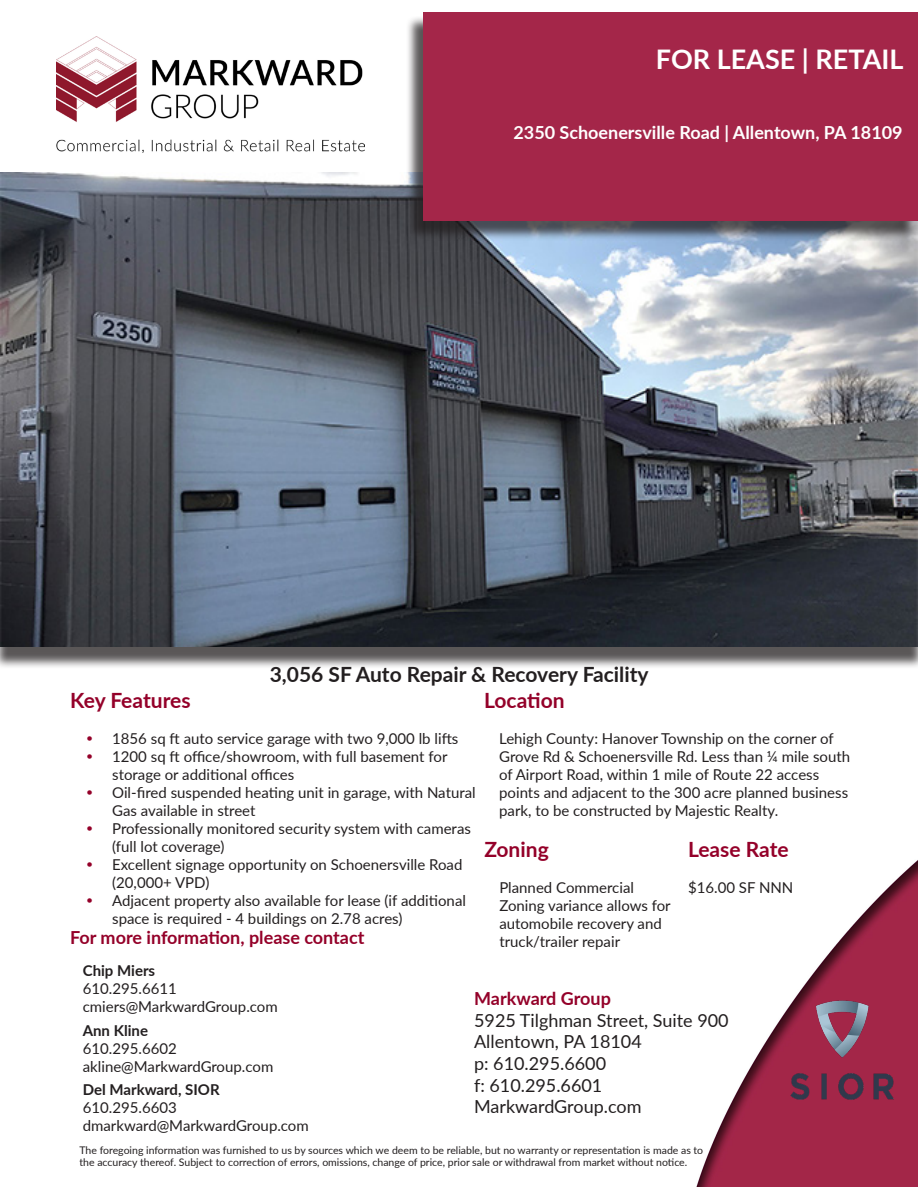
<style>
.page{position:relative;width:918px;height:1188px;background:#fff}
.page>*{position:absolute;margin:0;border:0;box-sizing:border-box;transform-origin:0 0}
.t1{font:700 27px "Lato";color:#fff}
.t2{font:700 21px "Lato";color:#940029}
.t3{font:700 21px "Lato";color:#231f20}
.t4{font:18px "Lato";color:#231f20}
.t5{font:700 18px "Lato";color:#940029}
.t6{font:700 18px "Lato";color:#fff}
.t7{font:15px/18px "Lato";color:#231f20}
.t8{font:700 15px "Lato";color:#231f20}
.t9{font:10.5px/12.6px "Lato";color:#231f20}
.s1{font-family:"Century Gothic";color:#940029}
</style>
<div class="page">
<img style="left:697px;top:860px;width:221px;height:326px">
<img style="left:787px;top:997px;width:111px;height:107px">
<div style="left:0;top:179px;width:918px;height:490px;background:#231f20;opacity:.75"></div>
<img style="left:0;top:173px;width:918px;height:473px">
<img style="left:56px;top:37px;width:308px;height:115px">
<div style="left:405px;top:15px;width:512px;height:225px;background:#231f20;opacity:.75"></div>
<div style="left:423px;top:12px;width:495px;height:209px;background:#a42649"></div>
<p class="t1" style="left:656px;top:40px;width:249px">FOR LEASE | RETAIL</p>
<p class="t6" style="left:513px;top:119px;width:391px">2350 Schoenersville Road | Allentown, PA 18109</p>
<p class="t3" style="left:270px;top:659px;width:380px">3,056 SF Auto Repair &amp; Recovery Facility</p>
<p class="t2" style="left:70px;top:685px;width:122px">Key Features</p>
<p class="t7" style="left:85px;top:729px;width:375px"><span class="s1">•</span> 1856 sq ft auto service garage with two 9,000 lb lifts</p>
<p class="t7" style="left:112px;top:747px;width:337px;text-indent:-27px"><span class="s1">•</span> 1200 sq ft office/showroom, with full basement for storage or additional offices</p>
<p class="t7" style="left:112px;top:783px;width:365px;text-indent:-27px"><span class="s1">•</span> Oil-fired suspended heating unit in garage, with Natural<br>Gas available in street</p>
<p class="t7" style="left:112px;top:819px;width:360px;text-indent:-27px"><span class="s1">•</span> Professionally monitored security system with cameras (full lot coverage)</p>
<p class="t7" style="left:112px;top:855px;width:352px;text-indent:-27px"><span class="s1">•</span> Excellent signage opportunity on Schoenersville Road (20,000+ VPD)</p>
<p class="t7" style="left:112px;top:891px;width:355px;text-indent:-27px"><span class="s1">•</span> Adjacent property also available for lease (if additional space is required - 4 buildings on 2.78 acres)</p>
<p class="t5" style="left:70px;top:924px;width:296px">For more information, please contact</p>
<p class="t2" style="left:484px;top:685px;width:82px">Location</p>
<p class="t7" style="left:499px;top:729px;width:352px">Lehigh County: Hanover Township on the corner of Grove Rd &amp; Schoenersville Rd. Less than ¼ mile south of Airport Road, within 1 mile of Route 22 access points and adjacent to the 300 acre planned business park, to be constructed by Majestic Realty.</p>
<p class="t2" style="left:484px;top:833px;width:66px">Zoning</p>
<p class="t7" style="left:499px;top:877px;width:136px">Planned Commercial</p>
<p class="t7" style="left:499px;top:895px;width:173px">Zoning variance allows for automobile recovery and truck/trailer repair</p>
<p class="t2" style="left:688px;top:833px;width:102px">Lease Rate</p>
<p class="t7" style="left:688px;top:877px;width:107px">$16.00 SF NNN</p>
<p class="t8" style="left:83px;top:959px;width:74px">Chip Miers</p>
<p class="t7" style="left:83px;top:979px;width:96px">610.295.6611</p>
<p class="t7" style="left:83px;top:997px;width:196px">cmiers@MarkwardGroup.com</p>
<p class="t8" style="left:83px;top:1019px;width:67px">Ann Kline</p>
<p class="t7" style="left:83px;top:1039px;width:96px">610.295.6602</p>
<p class="t7" style="left:83px;top:1057px;width:192px">akline@MarkwardGroup.com</p>
<p class="t8" style="left:83px;top:1078px;width:138px">Del Markward, SIOR</p>
<p class="t7" style="left:83px;top:1098px;width:96px">610.295.6603</p>
<p class="t7" style="left:83px;top:1116px;width:228px">dmarkward@MarkwardGroup.com</p>
<p class="t5" style="left:474px;top:985px;width:138px">Markward Group</p>
<p class="t4" style="left:474px;top:1007px;width:256px">5925 Tilghman Street, Suite 900</p>
<p class="t4" style="left:474px;top:1029px;width:169px">Allentown, PA 18104</p>
<p class="t4" style="left:474px;top:1050px;width:134px">p: 610.295.6600</p>
<p class="t4" style="left:474px;top:1072px;width:130px">f: 610.295.6601</p>
<p class="t4" style="left:474px;top:1094px;width:169px">MarkwardGroup.com</p>
<p class="t9" style="left:80px;top:1143px;width:625px">The foregoing information was furnished to us by sources which we deem to be reliable, but no warranty or representation is made as to the accuracy thereof. Subject to correction of errors, omissions, change of price, prior sale or withdrawal from market without notice.</p>
</div>
